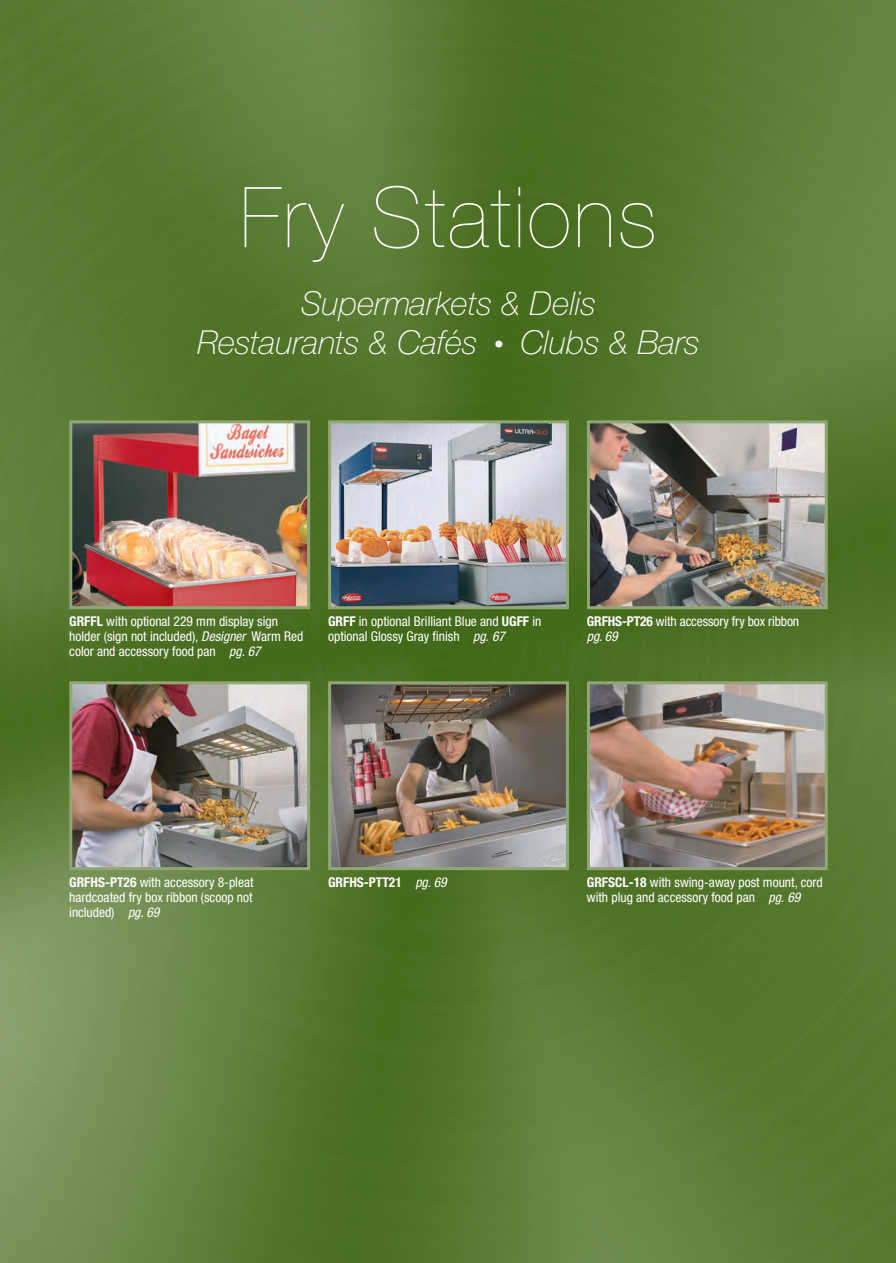
<style>
.page{position:relative;width:896px;height:1263px;background:#fff}
.page>*{position:absolute;margin:0;border:0;box-sizing:border-box;transform-origin:0 0}
.t1{font:200 84px "Helvetica Neue LT Std";letter-spacing:.03em;color:#fff}
.t2{font:italic 100 33px/39px "Helvetica Neue LT Std";color:#fff;text-align:center}
.t3{font:condensed 13.5px/15px "Helvetica Neue LT Std";color:#fff}
.t4{font:700 condensed 13.5px "Helvetica Neue LT Std";color:#fff}
.s1{font-size:19.5px}
.s2{font-weight:700}
.s3{font-style:italic}
.s4{font-weight:400;font-style:italic}
</style>
<div class="page">
<img style="left:0;top:0;width:895px;height:1263px">
<img style="left:591px;top:424px;width:232px;height:181px">
<div style="left:587px;top:420px;width:240px;height:189px;border:3px solid #91a675"></div>
<img style="left:332px;top:424px;width:233px;height:181px">
<div style="left:328px;top:420px;width:241px;height:189px;border:3px solid #91a675"></div>
<img style="left:73px;top:424px;width:233px;height:181px">
<div style="left:69px;top:420px;width:241px;height:189px;border:3px solid #91a675"></div>
<img style="left:73px;top:685px;width:233px;height:181px">
<div style="left:69px;top:681px;width:241px;height:189px;border:3px solid #91a675"></div>
<img style="left:332px;top:685px;width:233px;height:181px">
<div style="left:328px;top:681px;width:241px;height:189px;border:3px solid #91a675"></div>
<img style="left:591px;top:685px;width:232px;height:181px">
<div style="left:587px;top:681px;width:240px;height:189px;border:3px solid #91a675"></div>
<h1 class="t1" style="left:240px;top:169px;width:418px">Fry Stations</h1>
<h2 class="t2" style="left:197px;top:283px;width:503px">Supermarkets &amp; Delis<br>Restaurants &amp; Cafés <span class="s1">•</span> Clubs &amp; Bars</h2>
<p class="t3" style="left:69px;top:614px;width:235px"><span class="s2">GRFFL</span> with optional 229 mm display sign holder (sign not included), <span class="s3">Designer</span> Warm Red color and accessory food pan <span class="s3">pg. 67</span></p>
<p class="t3" style="left:328px;top:614px;width:215px"><span class="s2">GRFF</span> in optional Brilliant Blue and <span class="s2">UGFF</span> in optional Glossy Gray finish <span class="s3">pg. 67</span></p>
<p class="t3" style="left:587px;top:614px;width:214px"><span class="s2">GRFHS-PT26</span> with accessory fry box ribbon <span class="s3">pg. 69</span></p>
<p class="t3" style="left:69px;top:875px;width:186px;text-align:justify"><span class="s2">GRFHS-PT26</span> with accessory 8-pleat hardcoated fry box ribbon (scoop not included) <span class="s3">pg. 69</span></p>
<p class="t4" style="left:328px;top:874px;width:120px">GRFHS-PTT21 <span class="s4">pg. 69</span></p>
<p class="t3" style="left:587px;top:875px;width:237px"><span class="s2">GRFSCL-18</span> with swing-away post mount, cord with plug and accessory food pan <span class="s3">pg. 69</span></p>
</div>
